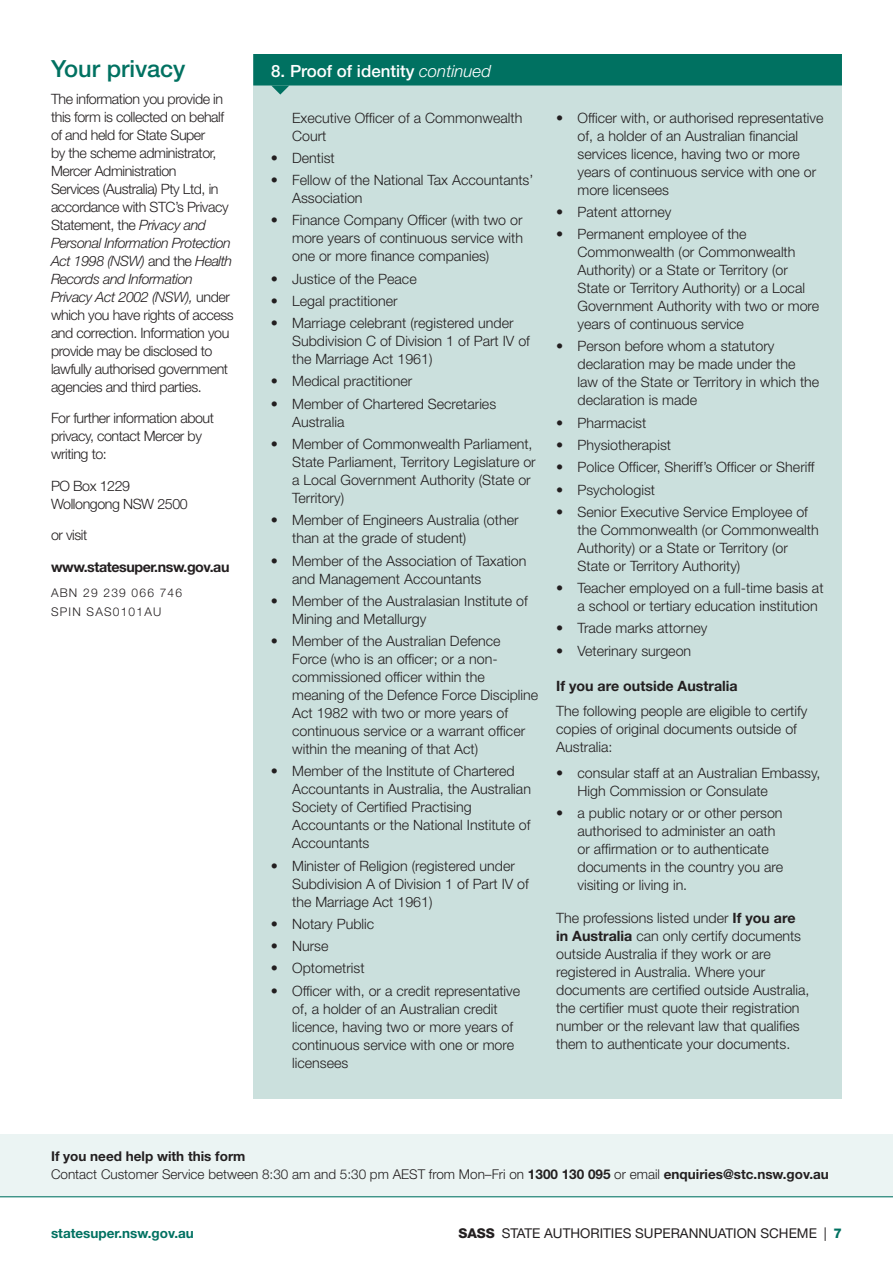
<style>
.page{position:relative;width:893px;height:1263px;background:#fff}
.page>*{position:absolute;margin:0;border:0;box-sizing:border-box;transform-origin:0 0}
.t1{font:500 23.7px "Helvetica Neue LT";letter-spacing:-.005em;color:#007161}
.S1{font:500 16.8px "Helvetica Neue LT";color:#fff}
.Body{font:300 14.25px/18px "Helvetica Neue LT Std";color:#231f20}
.Body-2{font:300 14.25px/18px "Helvetica Neue LT Std";letter-spacing:-.03em;color:#231f20}
.t2{font:700 14.25px "Helvetica Neue LT Std";letter-spacing:-.03em;color:#231f20}
.t3{font:700 14.25px "Helvetica Neue LT Std";color:#231f20}
.t4{font:300 13.5px/18px "Helvetica Neue LT Std";color:#231f20}
.t5{font:13.5px "Helvetica Neue LT";color:#231f20}
.t6{font:700 13.5px "Helvetica Neue LT Std";color:#007161}
.t7{font:300 12px "Helvetica Neue LT Std";letter-spacing:.1em;color:#231f20}
.s1{font-family:"Helvetica Neue LT";font-style:italic}
.s2{font-weight:300;font-style:italic}
.s3{font-weight:700}
.s4{font-family:"Helvetica Neue LT Std";font-weight:800}
.s5{font-family:"Helvetica Neue LT Std";font-weight:800;color:#007161}
</style>
<div class="page">
<div style="left:0;top:1134px;width:893px;height:63px;background:#ebf4f3"></div>
<hr style="left:0;top:1196px;width:893px;height:1px;background:#007161">
<div style="left:253px;top:54px;width:589px;height:1044px;background:#cbe0dd"></div>
<div style="left:253px;top:54px;width:589px;height:32px;background:#007161"></div>
<svg style="left:272px;top:86px;width:17px;height:9px"></svg>
<h2 class="t1" style="left:51px;top:54px;width:136px">Your privacy</h2>
<h3 class="Body-2" style="left:51px;top:89px;width:184px">The information you provide in this form is collected on behalf of and held for State Super<br>by the scheme administrator,<br>Mercer Administration<br>Services (Australia) Pty Ltd, in accordance with STC’s Privacy<br>Statement, the <span class="s1">Privacy and<br>Personal Information Protection<br>Act 1998 (NSW)</span> and the <span class="s1">Health<br>Records and Information<br>Privacy Act 2002 (NSW),</span> under which you have rights of access and correction. Information you provide may be disclosed to lawfully authorised government agencies and third parties.</h3>
<h3 class="Body-2" style="left:51px;top:409px;width:165px">For further information about privacy, contact Mercer by writing to:</h3>
<h3 class="Body-2" style="left:51px;top:476px;width:81px">PO Box 1229</h3>
<h3 class="Body-2" style="left:51px;top:494px;width:138px">Wollongong NSW 2500</h3>
<h3 class="Body" style="left:51px;top:526px;width:38px">or visit</h3>
<h3 class="t2" style="left:51px;top:558px;width:180px">www.statesuper.nsw.gov.au</h3>
<p class="t7" style="left:51px;top:585px;width:133px">ABN 29 239 066 746</p>
<p class="t7" style="left:51px;top:604px;width:112px">SPIN SAS0101AU</p>
<p class="S1" style="left:271px;top:61px;width:221px">8. Proof of identity <span class="s2">continued</span></p>
<p class="Body" style="left:292px;top:108px;width:232px">Executive Officer of a Commonwealth<br>Court</p>
<p class="Body" style="left:271px;top:149px;width:65px">• Dentist</p>
<p class="Body" style="left:292px;top:171px;width:243px;text-indent:-21px">• Fellow of the National Tax Accountants’<br>Association</p>
<p class="Body" style="left:292px;top:211px;width:232px;text-align:justify;text-indent:-21px">• Finance Company Officer (with two or more years of continuous service with one or more finance companies)</p>
<p class="Body" style="left:271px;top:269px;width:147px">• Justice of the Peace</p>
<p class="Body" style="left:271px;top:292px;width:128px">• Legal practitioner</p>
<p class="Body" style="left:292px;top:314px;width:239px;text-indent:-21px">• Marriage celebrant (registered under<br>Subdivision C of Division 1 of Part IV of the Marriage Act 1961)</p>
<p class="Body" style="left:271px;top:372px;width:143px">• Medical practitioner</p>
<p class="Body" style="left:292px;top:394px;width:206px;text-indent:-21px">• Member of Chartered Secretaries<br>Australia</p>
<p class="Body" style="left:292px;top:435px;width:245px;text-indent:-21px">• Member of Commonwealth Parliament, State Parliament, Territory Legislature or a Local Government Authority (State or Territory)</p>
<p class="Body" style="left:292px;top:511px;width:228px;text-indent:-21px">• Member of Engineers Australia (other than at the grade of student)</p>
<p class="Body" style="left:292px;top:551px;width:236px;text-indent:-21px">• Member of the Association of Taxation and Management Accountants</p>
<p class="Body" style="left:292px;top:591px;width:237px;text-indent:-21px">• Member of the Australasian Institute of<br>Mining and Metallurgy</p>
<p class="Body" style="left:292px;top:632px;width:248px;text-indent:-21px">• Member of the Australian Defence Force (who is an officer; or a non&shy;commissioned officer within the meaning of the Defence Force Discipline Act 1982 with two or more years of continuous service or a warrant officer within the meaning of that Act)</p>
<p class="Body" style="left:292px;top:762px;width:240px;text-indent:-21px">• Member of the Institute of Chartered Accountants in Australia, the Australian Society of Certified Practising Accountants or the National Institute of Accountants</p>
<p class="Body" style="left:292px;top:856px;width:238px;text-indent:-21px">• Minister of Religion (registered under<br>Subdivision A of Division 1 of Part IV of the Marriage Act 1961)</p>
<p class="Body" style="left:271px;top:914px;width:105px">• Notary Public</p>
<p class="Body" style="left:271px;top:937px;width:59px">• Nurse</p>
<p class="Body" style="left:271px;top:959px;width:95px">• Optometrist</p>
<p class="Body" style="left:292px;top:981px;width:230px;text-indent:-21px">• Officer with, or a credit representative of, a holder of an Australian credit licence, having two or more years of continuous service with one or more licensees</p>
<p class="Body" style="left:577px;top:108px;width:248px;text-indent:-21px">• Officer with, or authorised representative of, a holder of an Australian financial services licence, having two or more years of continuous service with one or more licensees</p>
<p class="Body" style="left:556px;top:203px;width:117px">• Patent attorney</p>
<p class="Body" style="left:577px;top:225px;width:243px;text-indent:-21px">• Permanent employee of the Commonwealth (or Commonwealth Authority) or a State or Territory (or State or Territory Authority) or a Local Government Authority with two or more years of continuous service</p>
<p class="Body" style="left:577px;top:337px;width:243px;text-indent:-21px">• Person before whom a statutory declaration may be made under the law of the State or Territory in which the declaration is made</p>
<p class="Body" style="left:556px;top:413px;width:92px">• Pharmacist</p>
<p class="Body" style="left:556px;top:436px;width:116px">• Physiotherapist</p>
<p class="Body" style="left:556px;top:458px;width:260px">• Police Officer, Sheriff’s Officer or Sheriff</p>
<p class="Body" style="left:556px;top:480px;width:100px">• Psychologist</p>
<p class="Body" style="left:577px;top:502px;width:243px;text-indent:-21px">• Senior Executive Service Employee of the Commonwealth (or Commonwealth Authority) or a State or Territory (or State or Territory Authority)</p>
<p class="Body" style="left:577px;top:579px;width:248px;text-indent:-21px">• Teacher employed on a full-time basis at a school or tertiary education institution</p>
<p class="Body" style="left:556px;top:619px;width:153px">• Trade marks attorney</p>
<p class="Body" style="left:556px;top:641px;width:137px">• Veterinary surgeon</p>
<p class="t3" style="left:556px;top:677px;width:183px">If you are outside Australia</p>
<p class="Body" style="left:556px;top:701px;width:253px">The following people are eligible to certify copies of original documents outside of<br>Australia:</p>
<p class="Body" style="left:577px;top:764px;width:244px;text-indent:-21px">• consular staff at an Australian Embassy,<br>High Commission or Consulate</p>
<p class="Body" style="left:577px;top:804px;width:207px;text-indent:-21px">• a public notary or or other person authorised to administer an oath or affirmation or to authenticate documents in the country you are visiting or living in.</p>
<p class="Body" style="left:556px;top:908px;width:255px">The professions listed under <span class="s3">If you are in Australia</span> can only certify documents outside Australia if they work or are registered in Australia. Where your documents are certified outside Australia, the certifier must quote their registration number or the relevant law that qualifies them to authenticate your documents.</p>
<p class="t4" style="left:51px;top:1147px;width:779px"><span class="s3">If you need help with this form<br></span>Contact Customer Service between 8:30 am and 5:30 pm AEST from Mon–Fri on <span class="s3">1300 130 095</span> or email <span class="s3">enquiries@stc.nsw.gov.au</span></p>
<p class="t6" style="left:51px;top:1224px;width:144px">statesuper.nsw.gov.au</p>
<p class="t5" style="left:458px;top:1225px;width:385px"><span class="s4">SASS</span> STATE AUTHORITIES SUPERANNUATION SCHEME | <span class="s5">7</span></p>
</div>
